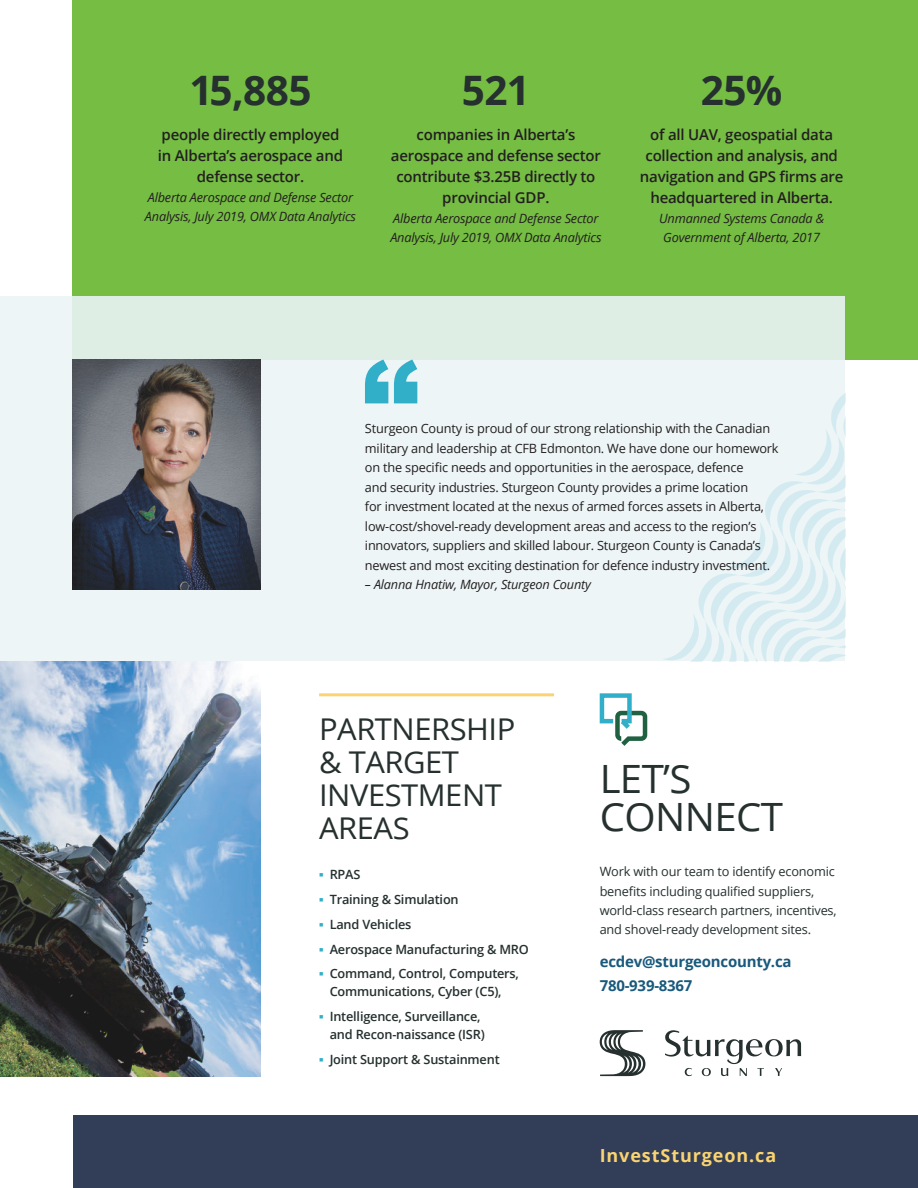
<style>
.page{position:relative;width:918px;height:1188px;background:#fff}
.page>*{position:absolute;margin:0;border:0;box-sizing:border-box;transform-origin:0 0}
.t1{font:700 40.65px "Open Sans";letter-spacing:-.015em;color:#25302f}
.t2{font:39px/38.2px "Open Sans";letter-spacing:-.015em;color:#25302f}
.t3{font:30px/33px "Open Sans";letter-spacing:-.015em;color:#25302f}
.t4{font:700 18px "Open Sans";letter-spacing:.05em;color:#fad470}
.t5{font:600 15px/21px "Open Sans";letter-spacing:-.015em;color:#231f20;text-align:center}
.t6{font:700 15px/24px "Open Sans";letter-spacing:-.015em;color:#19597c}
.t7{font:12.75px/19.5px "Open Sans";letter-spacing:-.015em;color:#231f20}
.t8{font:italic 12.75px/19.5px "Open Sans";letter-spacing:-.015em;color:#231f20}
.t9{font:600 12.75px/18px "Open Sans";letter-spacing:-.015em;color:#25302f;text-align:center}
.t10{font:12.75px/19.5px "Open Sans";letter-spacing:-.015em;color:#25302f}
.s1{font-family:"Arial";font-weight:700;color:#32afc8}
</style>
<div class="page">
<img style="left:0;top:661px;width:261px;height:416px">
<div style="left:73px;top:1115px;width:845px;height:73px;background:#323d57"></div>
<div style="left:73px;top:0;width:845px;height:360px;background:#75bd43"></div>
<div style="left:0;top:296px;width:845px;height:365px;background:linear-gradient(to bottom,#e4f1ec,#f0f6fb)"></div>
<svg style="left:662px;top:389px;width:183px;height:272px;background:#e7f2f5"></svg>
<img style="left:73px;top:360px;width:188px;height:229px">
<svg style="left:365px;top:360px;width:52px;height:43px;background:#6cc4d6"></svg>
<svg style="left:600px;top:1030px;width:45px;height:46px"></svg>
<svg style="left:665px;top:1030px;width:136px;height:46px"></svg>
<div style="left:615px;top:711px;width:32px;height:30px;border:5px solid #206141;border-radius:4px"></div>
<svg style="left:599px;top:693px;width:36px;height:41px"></svg>
<hr style="left:319px;top:693px;width:235px;height:3px;background:#fad470">
<h1 class="t1" style="left:189px;top:74px;width:124px">15,885</h1>
<h1 class="t1" style="left:462px;top:74px;width:70px">521</h1>
<h1 class="t1" style="left:701px;top:74px;width:83px">25%</h1>
<p class="t5" style="left:158px;top:126px;width:187px">people directly employed in Alberta’s aerospace and defense sector.</p>
<p class="t8" style="left:145px;top:189px;width:213px">Alberta Aerospace and Defense Sector<br>Analysis, July 2019, OMX Data Analytics</p>
<p class="t5" style="left:391px;top:126px;width:212px">companies in Alberta’s aerospace and defense sector contribute $3.25B directly to provincial GDP.</p>
<p class="t8" style="left:390px;top:210px;width:213px">Alberta Aerospace and Defense Sector<br>Analysis, July 2019, OMX Data Analytics</p>
<p class="t5" style="left:640px;top:126px;width:205px">of all UAV, geospatial data collection and analysis, and navigation and GPS firms are headquartered in Alberta.</p>
<p class="t8" style="left:659px;top:210px;width:167px;text-align:center">Unmanned Systems Canada &amp;<br>Government of Alberta, 2017</p>
<p class="t7" style="left:365px;top:420px;width:415px">Sturgeon County is proud of our strong relationship with the Canadian military and leadership at CFB Edmonton. We have done our homework on the specific needs and opportunities in the aerospace, defence<br>and security industries. Sturgeon County provides a prime location<br>for investment located at the nexus of armed forces assets in Alberta, low-cost/shovel-ready development areas and access to the region’s innovators, suppliers and skilled labour. Sturgeon County is Canada’s newest and most exciting destination for defence industry investment.</p>
<p class="t8" style="left:365px;top:576px;width:228px">– Alanna Hnatiw, Mayor, Sturgeon County</p>
<h3 class="t3" style="left:319px;top:716px;width:198px">PARTNERSHIP &amp; TARGET<br>INVESTMENT<br>AREAS</h3>
<p class="t9" style="left:319px;top:867px;width:43px"><span class="s1">▪</span> RPAS</p>
<p class="t9" style="left:319px;top:892px;width:141px"><span class="s1">▪</span> Training &amp; Simulation</p>
<p class="t9" style="left:319px;top:916px;width:94px"><span class="s1">▪</span> Land Vehicles</p>
<p class="t9" style="left:319px;top:941px;width:211px"><span class="s1">▪</span> Aerospace Manufacturing &amp; MRO</p>
<p class="t9" style="left:319px;top:966px;width:201px"><span class="s1">▪</span> Command, Control, Computers,<br>Communications, Cyber (C5),</p>
<p class="t9" style="left:330px;top:1009px;width:157px;text-align:left;text-indent:-11px"><span class="s1">▪</span> Intelligence, Surveillance, and Recon-naissance (ISR)</p>
<p class="t9" style="left:319px;top:1051px;width:182px"><span class="s1">▪</span> Joint Support &amp; Sustainment</p>
<h2 class="t2" style="left:600px;top:763px;width:185px">LET’S<br>CONNECT</h2>
<p class="t10" style="left:600px;top:863px;width:238px">Work with our team to identify economic benefits including qualified suppliers, world-class research partners, incentives, and shovel-ready development sites.</p>
<p class="t6" style="left:600px;top:951px;width:193px">ecdev@sturgeoncounty.ca<br>780-939-8367</p>
<h3 class="t4" style="left:600px;top:1144px;width:178px">InvestSturgeon.ca</h3>
</div>
